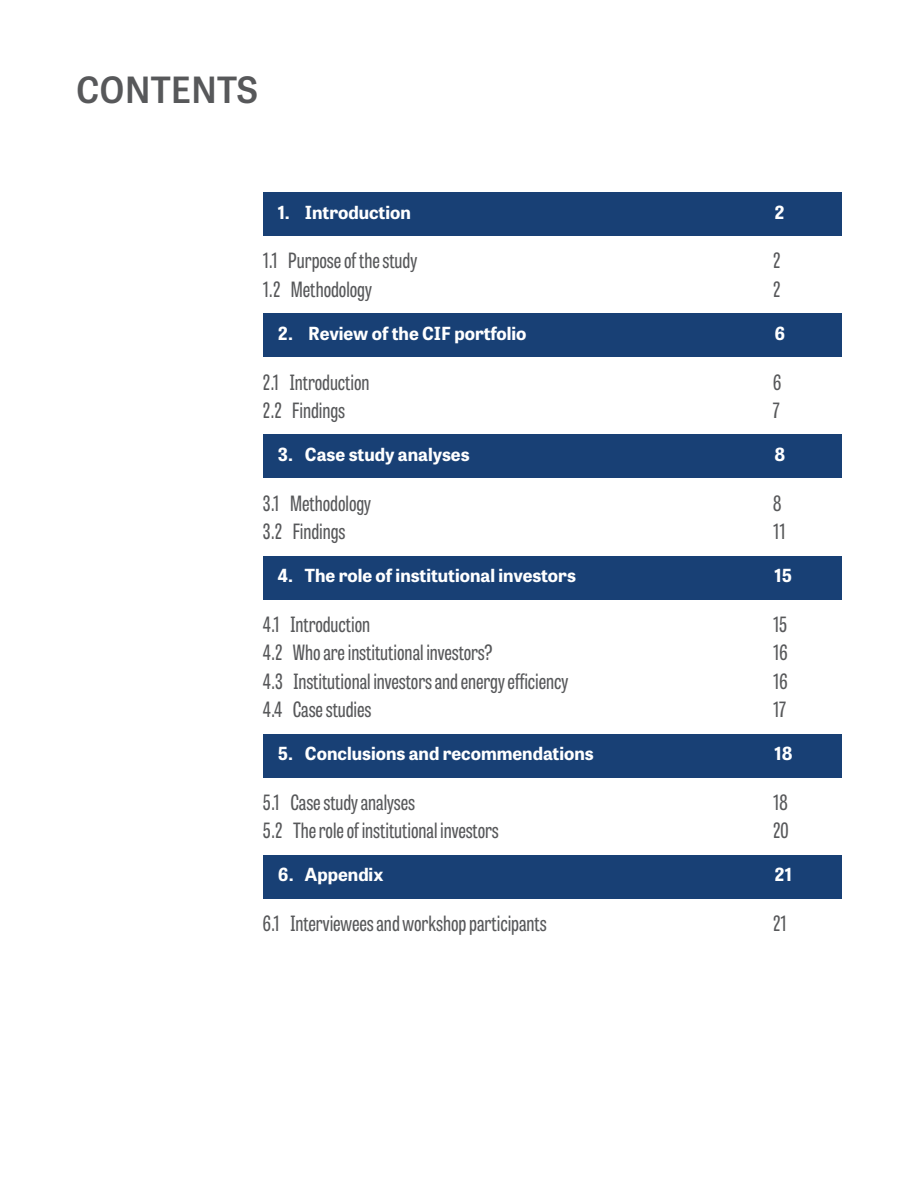
<style>
.page{position:relative;width:919px;height:1189px;background:#fff}
.page>*{position:absolute;margin:0;border:0;box-sizing:border-box;transform-origin:0 0}
.t1{font:600 36px "Tablet Gothic";color:#57585a}
.t2{font:21px "Tablet Gothic Compressed";color:#57585a}
.t3{font:700 18px "Tablet Gothic";color:#fff}
</style>
<div class="page">
<div style="left:263px;top:192px;width:578px;height:44px;background:#184075"></div>
<div style="left:263px;top:313px;width:578px;height:44px;background:#184075"></div>
<div style="left:263px;top:435px;width:578px;height:43px;background:#184075"></div>
<div style="left:263px;top:556px;width:578px;height:43px;background:#184075"></div>
<div style="left:263px;top:734px;width:578px;height:43px;background:#184075"></div>
<div style="left:263px;top:855px;width:578px;height:43px;background:#184075"></div>
<h1 class="t1" style="left:76px;top:65px;width:183px">CONTENTS</h1>
<p class="t3" style="left:278px;top:199px;width:134px">1. Introduction</p>
<p class="t3" style="left:774px;top:199px;width:12px">2</p>
<p class="t2" style="left:263px;top:247px;width:156px">1.1 Purpose of the study</p>
<p class="t2" style="left:773px;top:247px;width:9px">2</p>
<p class="t2" style="left:263px;top:275px;width:110px">1.2 Methodology</p>
<p class="t2" style="left:773px;top:275px;width:9px">2</p>
<p class="t3" style="left:278px;top:320px;width:250px">2. Review of the CIF portfolio</p>
<p class="t3" style="left:774px;top:320px;width:12px">6</p>
<p class="t2" style="left:263px;top:368px;width:108px">2.1 Introduction</p>
<p class="t2" style="left:773px;top:368px;width:10px">6</p>
<p class="t2" style="left:263px;top:396px;width:84px">2.2 Findings</p>
<p class="t2" style="left:773px;top:396px;width:8px">7</p>
<p class="t3" style="left:278px;top:442px;width:193px">3. Case study analyses</p>
<p class="t3" style="left:774px;top:442px;width:12px">8</p>
<p class="t2" style="left:263px;top:489px;width:110px">3.1 Methodology</p>
<p class="t2" style="left:773px;top:489px;width:10px">8</p>
<p class="t2" style="left:263px;top:517px;width:84px">3.2 Findings</p>
<p class="t2" style="left:773px;top:517px;width:14px">11</p>
<p class="t3" style="left:278px;top:563px;width:299px">4. The role of institutional investors</p>
<p class="t3" style="left:774px;top:563px;width:19px">15</p>
<p class="t2" style="left:263px;top:610px;width:109px">4.1 Introduction</p>
<p class="t2" style="left:773px;top:610px;width:16px">15</p>
<p class="t2" style="left:263px;top:638px;width:231px">4.2 Who are institutional investors?</p>
<p class="t2" style="left:773px;top:638px;width:16px">16</p>
<p class="t2" style="left:263px;top:667px;width:307px">4.3 Institutional investors and energy efficiency</p>
<p class="t2" style="left:773px;top:667px;width:16px">16</p>
<p class="t2" style="left:263px;top:695px;width:110px">4.4 Case studies</p>
<p class="t2" style="left:773px;top:695px;width:14px">17</p>
<p class="t3" style="left:278px;top:741px;width:317px">5. Conclusions and recommendations</p>
<p class="t3" style="left:774px;top:741px;width:20px">18</p>
<p class="t2" style="left:263px;top:788px;width:154px">5.1 Case study analyses</p>
<p class="t2" style="left:773px;top:788px;width:16px">18</p>
<p class="t2" style="left:263px;top:817px;width:237px">5.2 The role of institutional investors</p>
<p class="t2" style="left:773px;top:817px;width:17px">20</p>
<p class="t3" style="left:278px;top:862px;width:107px">6. Appendix</p>
<p class="t3" style="left:774px;top:862px;width:19px">21</p>
<p class="t2" style="left:263px;top:909px;width:285px">6.1 Interviewees and workshop participants</p>
<p class="t2" style="left:773px;top:909px;width:15px">21</p>
</div>
